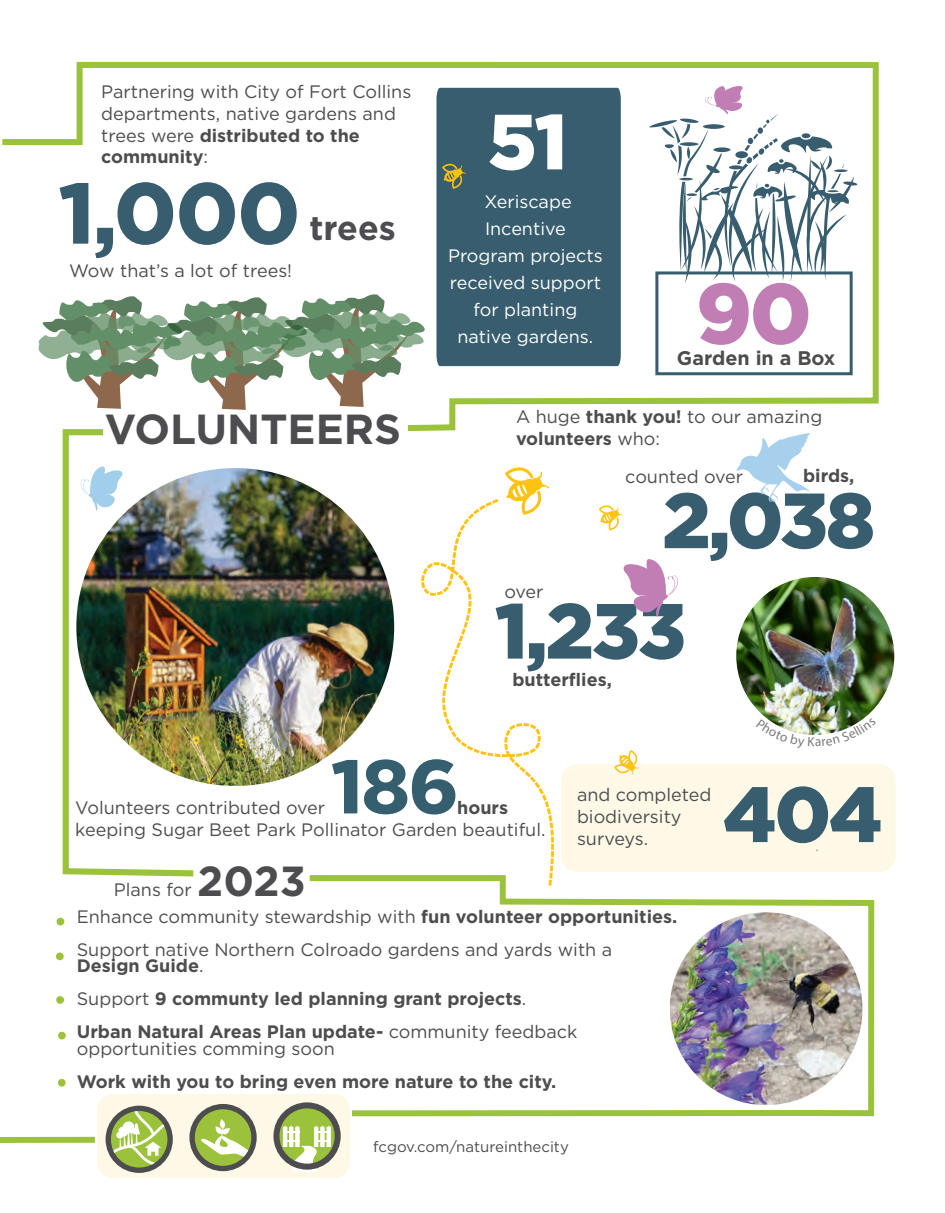
<style>
.page{position:relative;width:945px;height:1213px;background:#fff}
.page>*{position:absolute;margin:0;border:0;box-sizing:border-box;transform-origin:0 0}
.t1{font:900 88.2px "Gotham";color:#375d6e}
.t2{font:900 85.2px "Gotham";color:#c07eb5}
.t3{font:900 78px "Gotham";letter-spacing:-.03em;color:#375d6e}
.t4{font:900 78px "Gotham";color:#355e6f}
.t5{font:900 78px "Gotham";color:#fff}
.t6{font:700 42px "Gotham";color:#4d4d4f}
.t7{font:700 33.9px "Gotham";color:#4d4d4f}
.t8{font:700 19.65px "Gotham";color:#4d4d4f}
.t9{font:18px/21.6px "Gotham";color:#4d4d4f}
.t10{font:700 18px/33px "Gotham";color:#4d4d4f}
.t11{font:18px/27px "Gotham";color:#fff;text-align:center}
.t12{font:15px "Gotham";color:#4d4d4f}
.s1{font-weight:700}
.s2{font-weight:400}
</style>
<div class="page">
<div style="left:561px;top:764px;width:335px;height:108px;background:#fef9e7;border-radius:16px"></div>
<svg style="left:736px;top:434px;width:74px;height:68px"></svg>
<svg style="left:623px;top:559px;width:55px;height:58px"></svg>
<svg style="left:505px;top:467px;width:44px;height:29px"></svg>
<svg style="left:421px;top:496px;width:143px;height:376px"></svg>
<svg style="left:614px;top:750px;width:25px;height:24px"></svg>
<svg style="left:599px;top:505px;width:24px;height:25px"></svg>
<div style="left:97px;top:1094px;width:253px;height:84px;background:#fef9e7;border-radius:16px"></div>
<div style="left:57px;top:917px;width:7px;height:8px;background:#9cc23c;border-radius:50%"></div>
<div style="left:56px;top:952px;width:8px;height:8px;background:#9cc23c;border-radius:50%"></div>
<div style="left:56px;top:996px;width:8px;height:8px;background:#9cc23c;border-radius:50%"></div>
<div style="left:58px;top:1031px;width:8px;height:8px;background:#9cc23c;border-radius:50%"></div>
<div style="left:58px;top:1079px;width:8px;height:7px;background:#9cc23c;border-radius:50%"></div>
<img style="left:76px;top:468px;width:318px;height:318px;border-radius:159px">
<svg style="left:309px;top:872px;width:566px;height:247px"></svg>
<div style="left:352px;top:1110px;width:457px;height:6px;background:#9ac23b"></div>
<div style="left:0;top:1137px;width:95px;height:6px;background:#9ac23b"></div>
<img style="left:62px;top:429px;width:138px;height:448px">
<svg style="left:407px;top:62px;width:472px;height:372px"></svg>
<svg style="left:2px;top:61px;width:500px;height:87px"></svg>
<div style="left:436px;top:88px;width:185px;height:278px;background:#375d6e"></div>
<div style="left:655px;top:271px;width:198px;height:104px;border:3px solid #375d6e"></div>
<svg style="left:646px;top:85px;width:212px;height:198px"></svg>
<img style="left:736px;top:577px;width:158px;height:158px;border-radius:79px">
<img style="left:670px;top:912px;width:193px;height:193px;border-radius:95px">
<svg style="left:39px;top:294px;width:386px;height:116px"></svg>
<svg style="left:442px;top:164px;width:24px;height:25px"></svg>
<div style="left:106px;top:1105px;width:67px;height:68px;border:6px solid #4d4d4f;border-radius:50%"></div>
<svg style="left:111px;top:1111px;width:56px;height:56px;background:#a9c073"></svg>
<div style="left:116px;top:1131px;width:8px;height:7px;background:#fff;border-radius:50%"></div>
<svg style="left:192px;top:1107px;width:62px;height:61px"></svg>
<div style="left:189px;top:1104px;width:68px;height:67px;border:6px solid #4d4d4f;border-radius:50%"></div>
<div style="left:195px;top:1109px;width:56px;height:56px;background:#9cc23c;border-radius:50%"></div>
<svg style="left:201px;top:1119px;width:48px;height:38px"></svg>
<div style="left:279px;top:1107px;width:56px;height:57px;background:#9ac23b;border-radius:50%"></div>
<svg style="left:283px;top:1125px;width:48px;height:46px"></svg>
<div style="left:273px;top:1102px;width:68px;height:67px;border:6px solid #4d4d4f;border-radius:50%"></div>
<img style="left:766px;top:718px;width:98px;height:17px">
<p class="t9" style="left:101px;top:81px;width:312px">Partnering with City of Fort Collins departments, native gardens and trees were <span class="s1">distributed to the community</span>:</p>
<h1 class="t1" style="left:58px;top:152px;width:245px">1,000</h1>
<p class="t9" style="left:69px;top:260px;width:224px">Wow that’s a lot of trees!</p>
<h3 class="t7" style="left:309px;top:205px;width:88px">trees</h3>
<h3 class="t6" style="left:105px;top:401px;width:298px">VOLUNTEERS</h3>
<h3 class="t5" style="left:488px;top:88px;width:81px">51</h3>
<p class="t11" style="left:448px;top:188px;width:156px">Xeriscape<br>Incentive<br>Program projects received support for planting native gardens.</p>
<h2 class="t2" style="left:696px;top:255px;width:118px">90</h2>
<p class="t8" style="left:677px;top:345px;width:160px">Garden in a Box</p>
<p class="t9" style="left:516px;top:405px;width:308px">A huge <span class="s1">thank you!</span> to our amazing <span class="s1">volunteers</span> who:</p>
<p class="t9" style="left:625px;top:465px;width:119px">counted over</p>
<p class="t10" style="left:803px;top:459px;width:53px">birds,</p>
<p class="t9" style="left:504px;top:581px;width:41px">over</p>
<h3 class="t3" style="left:662px;top:467px;width:214px">2,038</h3>
<h3 class="t3" style="left:495px;top:577px;width:193px">1,233</h3>
<p class="t10" style="left:512px;top:663px;width:101px">butterflies,</p>
<h3 class="t4" style="left:331px;top:733px;width:131px">186</h3>
<p class="t10" style="left:457px;top:791px;width:52px">hours</p>
<p class="t9" style="left:75px;top:818px;width:472px">keeping Sugar Beet Park Pollinator Garden beautiful.</p>
<p class="t9" style="left:75px;top:796px;width:251px">Volunteers contributed over</p>
<p class="t9" style="left:114px;top:879px;width:79px">Plans for</p>
<h3 class="t6" style="left:197px;top:853px;width:110px">2023</h3>
<p class="t9" style="left:577px;top:784px;width:136px">and completed biodiversity surveys.</p>
<p class="t9" style="left:77px;top:899px;width:602px;line-height:33px">Enhance community stewardship with <span class="s1">fun volunteer opportunities.<br></span>Support native Northern Colroado gardens and yards with a</p>
<p class="t10" style="left:77px;top:949px;width:502px">Design Guide<span class="s2">.<br>Support</span> 9 communty led planning grant projects<span class="s2">.<br></span>Urban Natural Areas Plan update- <span class="s2">community feedback</span></p>
<p class="t9" style="left:77px;top:1037px;width:260px">opportunities comming soon</p>
<p class="t10" style="left:77px;top:1064px;width:481px">Work with you to bring even more nature to the city.</p>
<h3 class="t3" style="left:723px;top:760px;width:161px">404</h3>
<p class="t12" style="left:373px;top:1137px;width:197px">fcgov.com/natureinthecity</p>
</div>
